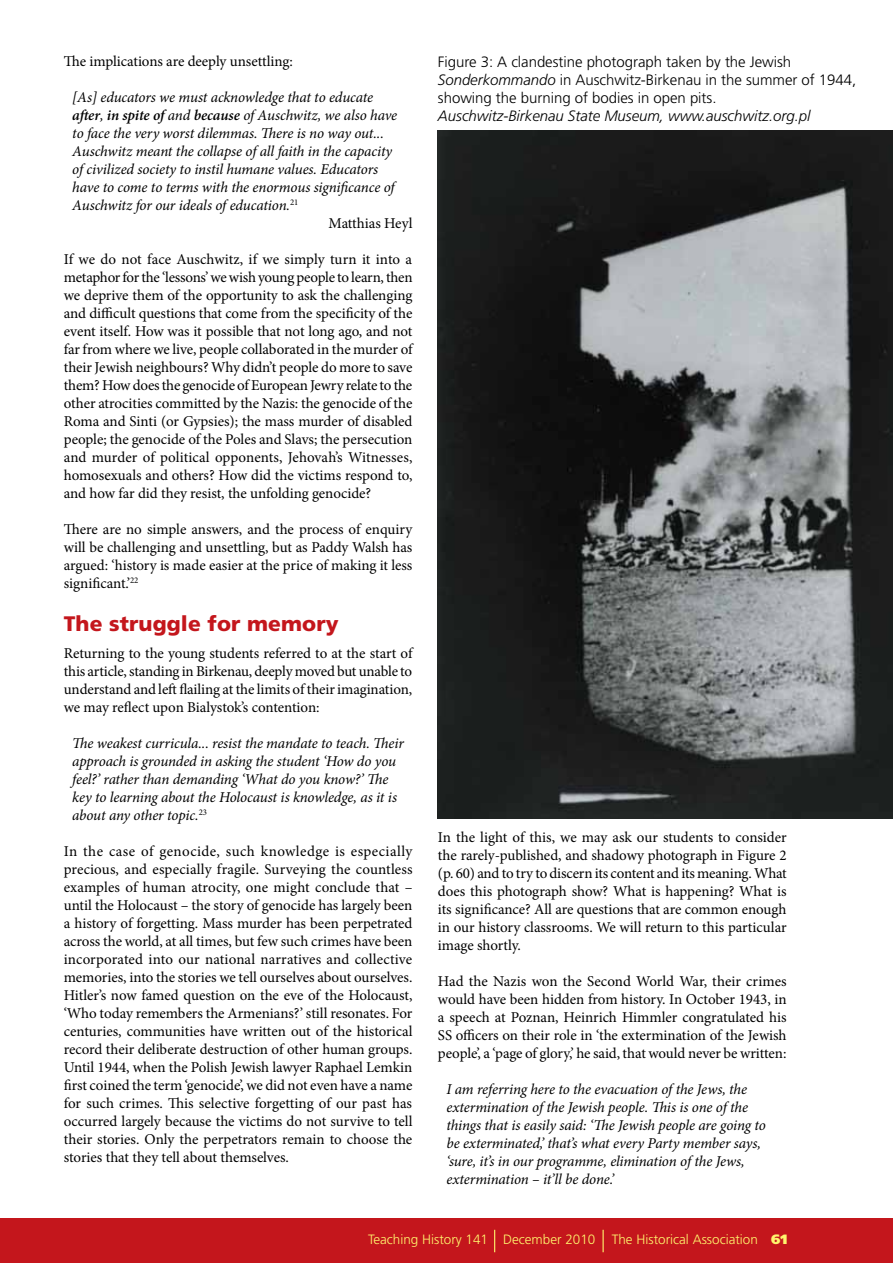
<style>
.page{position:relative;width:893px;height:1263px;background:#fff}
.page>*{position:absolute;margin:0;border:0;box-sizing:border-box;transform-origin:0 0}
.t1{font:900 21px "Frutiger LT Std";letter-spacing:.005em;color:#c4161c}
.t2{font:15px/18px "Minion Pro";letter-spacing:-.005em;color:#000;text-align:justify}
.t3{font:italic 15px/18px "Minion Pro";letter-spacing:-.01em;color:#000}
.t4{font:300 15px/18px "Frutiger LT Std";letter-spacing:-.005em;color:#000}
.t5{font:italic 300 15px "Frutiger LT Std";letter-spacing:-.005em;color:#000}
.t6{font:300 13.5px "Frutiger LT Std";color:#fff56d}
.s1{font-weight:600}
.s2{font-style:italic}
.s3{font-weight:900}
</style>
<div class="page">
<div style="left:0;top:1218px;width:893px;height:45px;background:#c4161c"></div>
<svg style="left:494px;top:1230px;width:1px;height:22px"></svg>
<svg style="left:603px;top:1230px;width:1px;height:22px"></svg>
<img style="left:438px;top:130px;width:455px;height:688px">
<p class="t2" style="left:64px;top:52px;width:231px">The implications are deeply unsettling:</p>
<p class="t3" style="left:72px;top:88px;width:302px">[As] educators we must acknowledge that to educate</p>
<p class="t3" style="left:72px;top:106px;width:327px"><span class="s1">after</span>, <span class="s1">in spite of</span> and <span class="s1">because</span> of Auschwitz, we also have</p>
<p class="t3" style="left:72px;top:124px;width:313px">to face the very worst dilemmas. There is no way out...</p>
<p class="t3" style="left:72px;top:142px;width:321px">Auschwitz meant the collapse of all faith in the capacity</p>
<p class="t3" style="left:72px;top:160px;width:307px">of civilized society to instil humane values. Educators</p>
<p class="t3" style="left:72px;top:178px;width:324px">have to come to terms with the enormous significance of</p>
<p class="t3" style="left:72px;top:196px;width:228px">Auschwitz for our ideals of education.<sup>21</sup></p>
<p class="t2" style="left:329px;top:214px;width:85px">Matthias Heyl</p>
<p class="t2" style="left:64px;top:250px;width:350px">If we do not face Auschwitz, if we simply turn it into a metaphor for the ‘lessons’ we wish young people to learn, then we deprive them of the opportunity to ask the challenging and difficult questions that come from the specificity of the event itself. How was it possible that not long ago, and not far from where we live, people collaborated in the murder of their Jewish neighbours? Why didn’t people do more to save them? How does the genocide of European Jewry relate to the other atrocities committed by the Nazis: the genocide of the Roma and Sinti (or Gypsies); the mass murder of disabled people; the genocide of the Poles and Slavs; the persecution and murder of political opponents, Jehovah’s Witnesses, homosexuals and others? How did the victims respond to, and how far did they resist, the unfolding genocide?</p>
<p class="t2" style="left:64px;top:520px;width:350px">There are no simple answers, and the process of enquiry will be challenging and unsettling, but as Paddy Walsh has argued: ‘history is made easier at the price of making it less significant.’<sup>22</sup></p>
<h1 class="t1" style="left:64px;top:611px;width:276px">The struggle for memory</h1>
<p class="t2" style="left:64px;top:644px;width:350px">Returning to the young students referred to at the start of this article, standing in Birkenau, deeply moved but unable to understand and left flailing at the limits of their imagination, we may reflect upon Bialystok’s contention:</p>
<p class="t3" style="left:72px;top:734px;width:333px">The weakest curricula... resist the mandate to teach. Their approach is grounded in asking the student ‘How do you feel?’ rather than demanding ‘What do you know?’ The key to learning about the Holocaust is knowledge, as it is about any other topic.<sup>23</sup></p>
<p class="t2" style="left:64px;top:842px;width:350px">In the case of genocide, such knowledge is especially precious, and especially fragile. Surveying the countless examples of human atrocity, one might conclude that – until the Holocaust – the story of genocide has largely been a history of forgetting. Mass murder has been perpetrated across the world, at all times, but few such crimes have been incorporated into our national narratives and collective memories, into the stories we tell ourselves about ourselves.<br>Hitler’s now famed question on the eve of the Holocaust, ‘Who today remembers the Armenians?’ still resonates. For centuries, communities have written out of the historical record their deliberate destruction of other human groups.<br>Until 1944, when the Polish Jewish lawyer Raphael Lemkin first coined the term ‘genocide’, we did not even have a name for such crimes. This selective forgetting of our past has occurred largely because the victims do not survive to tell their stories. Only the perpetrators remain to choose the stories that they tell about themselves.</p>
<p class="t4" style="left:438px;top:53px;width:420px">Figure 3: A clandestine photograph taken by the Jewish<br><span class="s2">Sonderkommando</span> in Auschwitz-Birkenau in the summer of 1944, showing the burning of bodies in open pits.</p>
<p class="t5" style="left:438px;top:107px;width:374px">Auschwitz-Birkenau State Museum, www.auschwitz.org.pl</p>
<p class="t2" style="left:438px;top:829px;width:350px">In the light of this, we may ask our students to consider the rarely-published, and shadowy photograph in Figure 2 (p. 60) and to try to discern its content and its meaning. What does this photograph show? What is happening? What is its significance? All are questions that are common enough in our history classrooms. We will return to this particular image shortly.</p>
<p class="t2" style="left:438px;top:973px;width:350px">Had the Nazis won the Second World War, their crimes would have been hidden from history. In October 1943, in a speech at Poznan, Heinrich Himmler congratulated his SS officers on their role in ‘the extermination of the Jewish people’, a ‘page of glory,’ he said, that would never be written:</p>
<p class="t3" style="left:446px;top:1080px;width:321px">I am referring here to the evacuation of the Jews, the extermination of the Jewish people. This is one of the things that is easily said: ‘The Jewish people are going to be exterminated,’ that’s what every Party member says, ‘sure, it’s in our programme, elimination of the Jews, extermination – it’ll be done.’</p>
<p class="t6" style="left:368px;top:1232px;width:421px">Teaching History 141 December 2010 The Historical Association <span class="s3">61</span></p>
</div>
